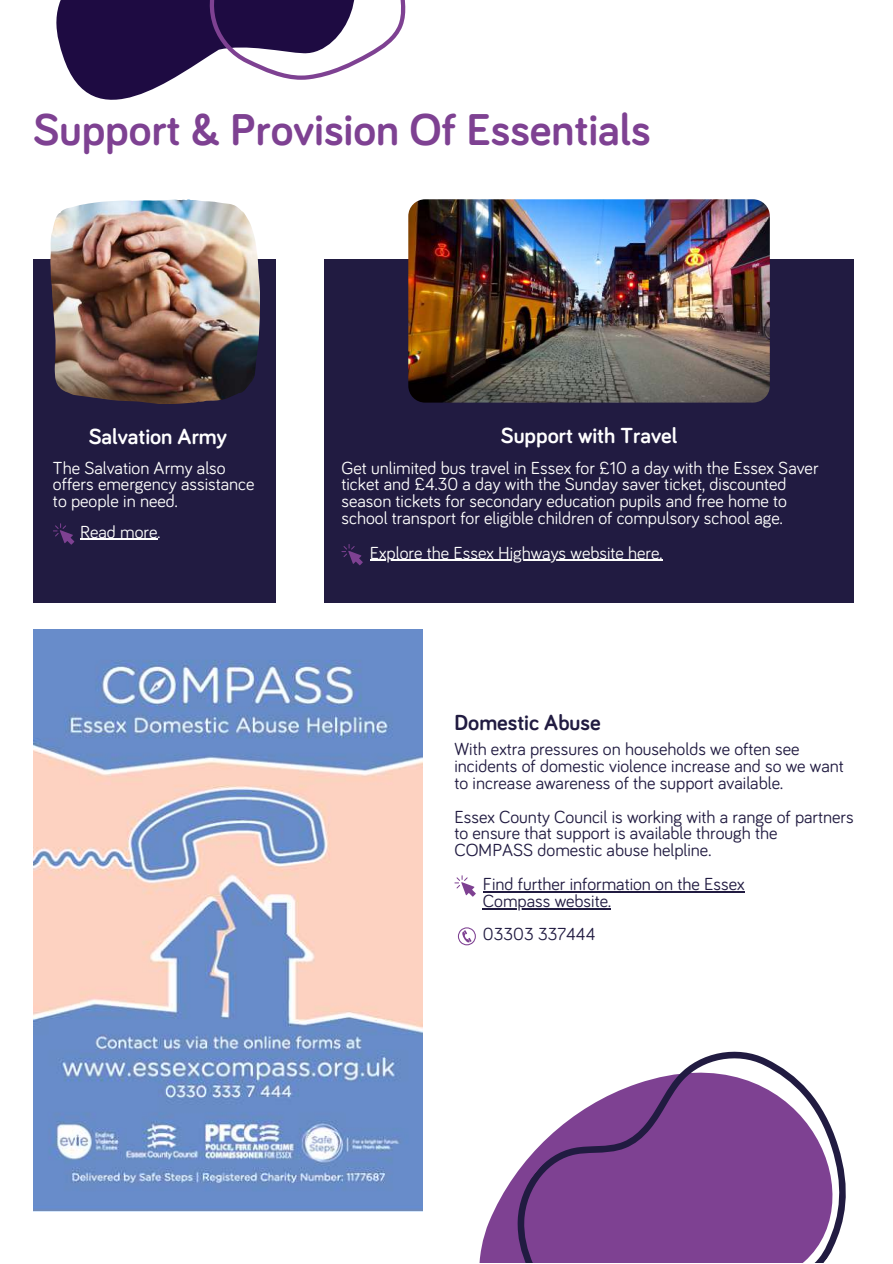
<style>
.page{position:relative;width:893px;height:1264px;background:#fff}
.page>*{position:absolute;margin:0;border:0;box-sizing:border-box;transform-origin:0 0}
.t1{font:700 45.9px "Bariol";color:#7e4192}
.t2{font:700 22.5px "Bariol";color:#fff}
.t3{font:700 22.5px "Bariol";color:#211b41}
.t4{font:18px/16.8px "Bariol";color:#fefefd}
.t5{font:18px/16.8px "Bariol";color:#211b41}
</style>
<div class="page">
<div style="left:33px;top:260px;width:243px;height:343px;background:#211b41"></div>
<svg style="left:53px;top:523px;width:21px;height:21px"></svg>
<img style="left:50px;top:199px;width:210px;height:205px">
<div style="left:324px;top:260px;width:529px;height:343px;background:#211b41"></div>
<svg style="left:341px;top:544px;width:22px;height:21px"></svg>
<img style="left:408px;top:199px;width:361px;height:203px;border-radius:17px">
<img style="left:33px;top:629px;width:389px;height:582px">
<svg style="left:454px;top:875px;width:22px;height:21px"></svg>
<svg style="left:458px;top:927px;width:18px;height:18px"></svg>
<svg style="left:479px;top:1051px;width:367px;height:211px;fill:#7e4192"></svg>
<svg style="left:56px;top:0;width:152px;height:100px;fill:#1e0b42"></svg>
<svg style="left:208px;top:0;width:198px;height:80px"></svg>
<hr style="left:80px;top:538px;width:77px;height:2px;background:#fefefd">
<hr style="left:370px;top:559px;width:292px;height:2px;background:#fefefd">
<hr style="left:483px;top:891px;width:261px;height:1px;background:#211b41">
<hr style="left:483px;top:908px;width:128px;height:1px;background:#211b41">
<h1 class="t1" style="left:33px;top:109px;width:619px">Support &amp; Provision Of Essentials</h1>
<p class="t2" style="left:89px;top:426px;width:140px">Salvation Army</p>
<p class="t4" style="left:53px;top:460px;width:203px">The Salvation Army also offers emergency assistance to people in need.</p>
<p class="t4" style="left:80px;top:524px;width:82px">Read more.</p>
<p class="t2" style="left:501px;top:425px;width:178px">Support with Travel</p>
<p class="t4" style="left:341px;top:460px;width:478px">Get unlimited bus travel in Essex for £10 a day with the Essex Saver ticket and £4.30 a day with the Sunday saver ticket, discounted season tickets for secondary education pupils and free home to school transport for eligible children of compulsory school age.</p>
<p class="t4" style="left:370px;top:545px;width:294px">Explore the Essex Highways website here.</p>
<p class="t3" style="left:454px;top:712px;width:148px">Domestic Abuse</p>
<p class="t5" style="left:454px;top:741px;width:391px">With extra pressures on households we often see incidents of domestic violence increase and so we want to increase awareness of the support available.</p>
<p class="t5" style="left:454px;top:809px;width:401px">Essex County Council is working with a range of partners to ensure that support is available through the<br>COMPASS domestic abuse helpline.</p>
<p class="t5" style="left:483px;top:876px;width:263px">Find further information on the Essex<br>Compass website.</p>
<p class="t5" style="left:483px;top:926px;width:114px">03303 337444</p>
</div>
